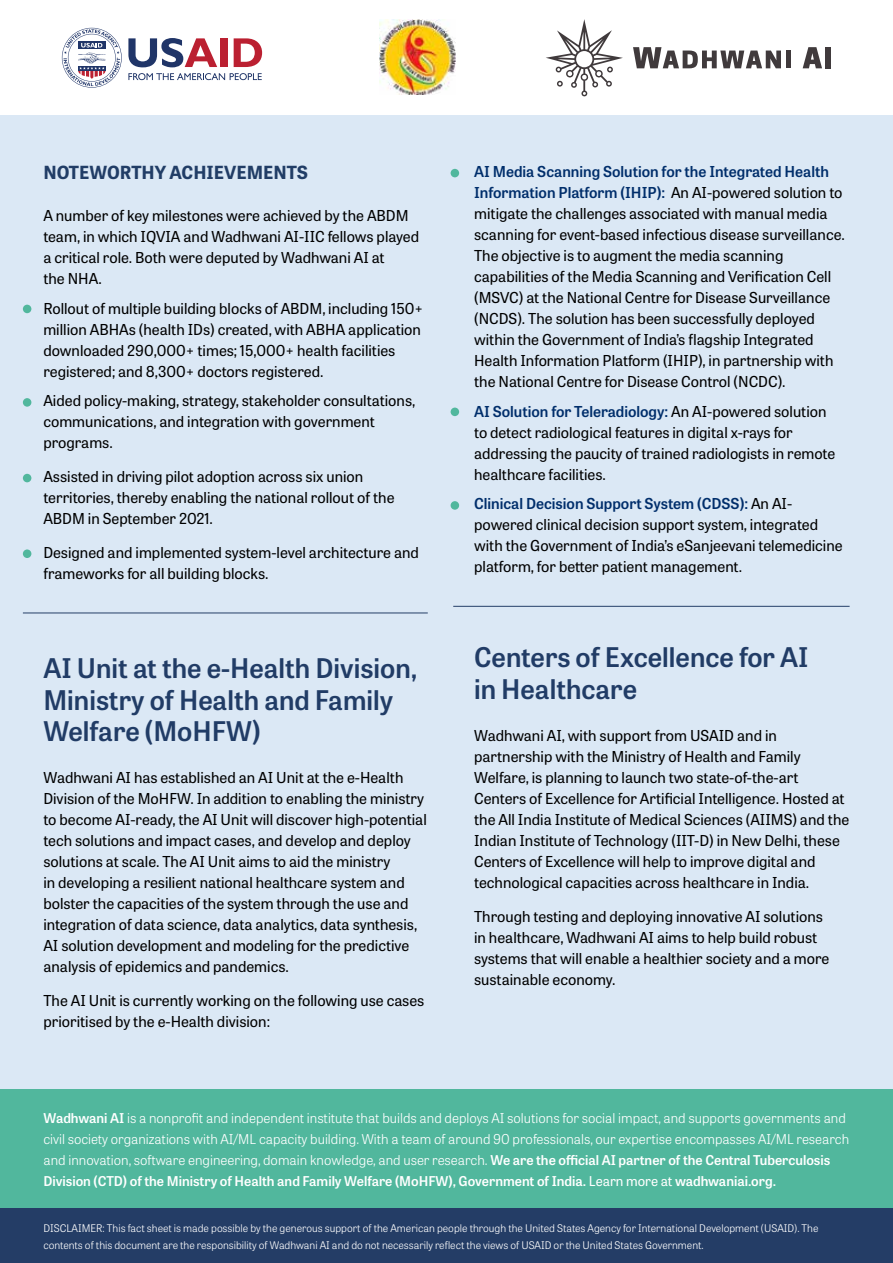
<style>
.page{position:relative;width:893px;height:1263px;background:#dbe8f5}
.page>*{position:absolute;margin:0;border:0;box-sizing:border-box;transform-origin:0 0}
.t1{font:600 27px/31.5px "Tablet Gothic";color:#213c66}
.t2{font:700 18px "Tablet Gothic";color:#213d66}
.t3{font:15px/21px "Tablet Gothic";color:#000}
.t4{font:300 13.5px/21px "Tablet Gothic";color:#fff}
.t5{font:300 10.5px/16.5px "Tablet Gothic";color:#fff}
.s1{font-weight:600;color:#002e6b}
.s2{font-weight:600}
.s3{font-weight:400}
</style>
<div class="page">
<div style="left:451px;top:501px;width:8px;height:9px;background:#51b79d;border-radius:50%"></div>
<div style="left:451px;top:408px;width:8px;height:8px;background:#51b79d;border-radius:50%"></div>
<div style="left:451px;top:169px;width:8px;height:8px;background:#51b79d;border-radius:50%"></div>
<div style="left:0;top:1090px;width:893px;height:119px;background:#51b79d"></div>
<div style="left:0;top:1209px;width:893px;height:54px;background:#243d66"></div>
<div style="left:0;top:0;width:893px;height:115px;background:#fff"></div>
<svg style="left:128px;top:73px;width:134px;height:7px"></svg>
<svg style="left:128px;top:38px;width:89px;height:29px"></svg>
<div style="left:220px;top:38px;width:7px;height:29px;background:#bb2031"></div>
<svg style="left:234px;top:38px;width:28px;height:29px"></svg>
<svg style="left:62px;top:28px;width:60px;height:60px"></svg>
<img style="left:380px;top:20px;width:75px;height:74px">
<svg style="left:546px;top:19px;width:77px;height:77px"></svg>
<svg style="left:633px;top:47px;width:148px;height:21px"></svg>
<div style="left:786px;top:51px;width:5px;height:17px;background:#403a3c"></div>
<svg style="left:803px;top:47px;width:19px;height:21px"></svg>
<div style="left:825px;top:47px;width:6px;height:21px;background:#403a3c"></div>
<hr style="left:453px;top:606px;width:397px;height:1px;background:#243e67">
<hr style="left:23px;top:613px;width:405px;height:1px;background:#243e67">
<div style="left:23px;top:305px;width:8px;height:8px;background:#51b79d;border-radius:50%"></div>
<div style="left:23px;top:398px;width:8px;height:9px;background:#51b79d;border-radius:50%"></div>
<div style="left:23px;top:474px;width:8px;height:8px;background:#51b79d;border-radius:50%"></div>
<div style="left:23px;top:549px;width:8px;height:9px;background:#51b79d;border-radius:50%"></div>
<p class="t2" style="left:43px;top:160px;width:266px">NOTEWORTHY ACHIEVEMENTS</p>
<p class="t3" style="left:43px;top:205px;width:377px">A number of key milestones were achieved by the ABDM team, in which IQVIA and Wadhwani AI-IIC fellows played a critical role. Both were deputed by Wadhwani AI at<br>the NHA.</p>
<p class="t3" style="left:43px;top:297px;width:381px">Rollout of multiple building blocks of ABDM, including 150+ million ABHAs (health IDs) created, with ABHA application downloaded 290,000+ times; 15,000+ health facilities registered; and 8,300+ doctors registered.</p>
<p class="t3" style="left:43px;top:390px;width:373px">Aided policy-making, strategy, stakeholder consultations, communications, and integration with government programs.</p>
<p class="t3" style="left:43px;top:466px;width:353px">Assisted in driving pilot adoption across six union territories, thereby enabling the national rollout of the<br>ABDM in September 2021.</p>
<p class="t3" style="left:43px;top:541px;width:377px">Designed and implemented system-level architecture and frameworks for all building blocks.</p>
<h1 class="t1" style="left:43px;top:651px;width:375px">AI Unit at the e-Health Division,<br>Ministry of Health and Family<br>Welfare (MoHFW)</h1>
<p class="t3" style="left:43px;top:767px;width:385px">Wadhwani AI has established an AI Unit at the e-Health Division of the MoHFW. In addition to enabling the ministry to become AI-ready, the AI Unit will discover high-potential tech solutions and impact cases, and develop and deploy solutions at scale. The AI Unit aims to aid the ministry<br>in developing a resilient national healthcare system and bolster the capacities of the system through the use and integration of data science, data analytics, data synthesis, AI solution development and modeling for the predictive analysis of epidemics and pandemics.</p>
<p class="t3" style="left:43px;top:989px;width:382px">The AI Unit is currently working on the following use cases prioritised by the e-Health division:</p>
<p class="t3" style="left:474px;top:161px;width:372px"><span class="s1">AI Media Scanning Solution for the Integrated Health Information Platform (IHIP):</span> An AI-powered solution to mitigate the challenges associated with manual media scanning for event-based infectious disease surveillance.<br>The objective is to augment the media scanning capabilities of the Media Scanning and Verification Cell (MSVC) at the National Centre for Disease Surveillance (NCDS). The solution has been successfully deployed within the Government of India’s flagship Integrated Health Information Platform (IHIP), in partnership with the National Centre for Disease Control (NCDC).</p>
<p class="t3" style="left:474px;top:400px;width:363px"><span class="s1">AI Solution for Teleradiology:</span> An AI-powered solution to detect radiological features in digital x-rays for addressing the paucity of trained radiologists in remote healthcare facilities.</p>
<p class="t3" style="left:474px;top:493px;width:370px"><span class="s1">Clinical Decision Support System (CDSS):</span> An AI&shy;powered clinical decision support system, integrated with the Government of India’s eSanjeevani telemedicine platform, for better patient management.</p>
<h1 class="t1" style="left:474px;top:640px;width:336px">Centers of Excellence for AI in Healthcare</h1>
<p class="t3" style="left:474px;top:724px;width:377px">Wadhwani AI, with support from USAID and in partnership with the Ministry of Health and Family Welfare, is planning to launch two state-of-the-art Centers of Excellence for Artificial Intelligence. Hosted at the All India Institute of Medical Sciences (AIIMS) and the Indian Institute of Technology (IIT-D) in New Delhi, these Centers of Excellence will help to improve digital and technological capacities across healthcare in India.</p>
<p class="t3" style="left:474px;top:905px;width:357px">Through testing and deploying innovative AI solutions in healthcare, Wadhwani AI aims to help build robust systems that will enable a healthier society and a more sustainable economy.</p>
<p class="t4" style="left:43px;top:1107px;width:807px"><span class="s2">Wadhwani AI</span> is a nonprofit and independent institute that builds and deploys AI solutions for social impact, and supports governments and civil society organizations with AI/ML capacity building. With a team of around 90 professionals, our expertise encompasses AI/ML research and innovation, software engineering, domain knowledge, and user research. <span class="s2">We are the official AI partner of the Central Tuberculosis Division (CTD) of the Ministry of Health and Family Welfare (MoHFW), Government of India.</span> <span class="s3">Learn more at</span> <span class="s2">wadhwaniai.org.</span></p>
<p class="t5" style="left:43px;top:1219px;width:777px">DISCLAIMER: This fact sheet is made possible by the generous support of the American people through the United States Agency for International Development (USAID). The contents of this document are the responsibility of Wadhwani AI and do not necessarily reflect the views of USAID or the United States Government.</p>
</div>
